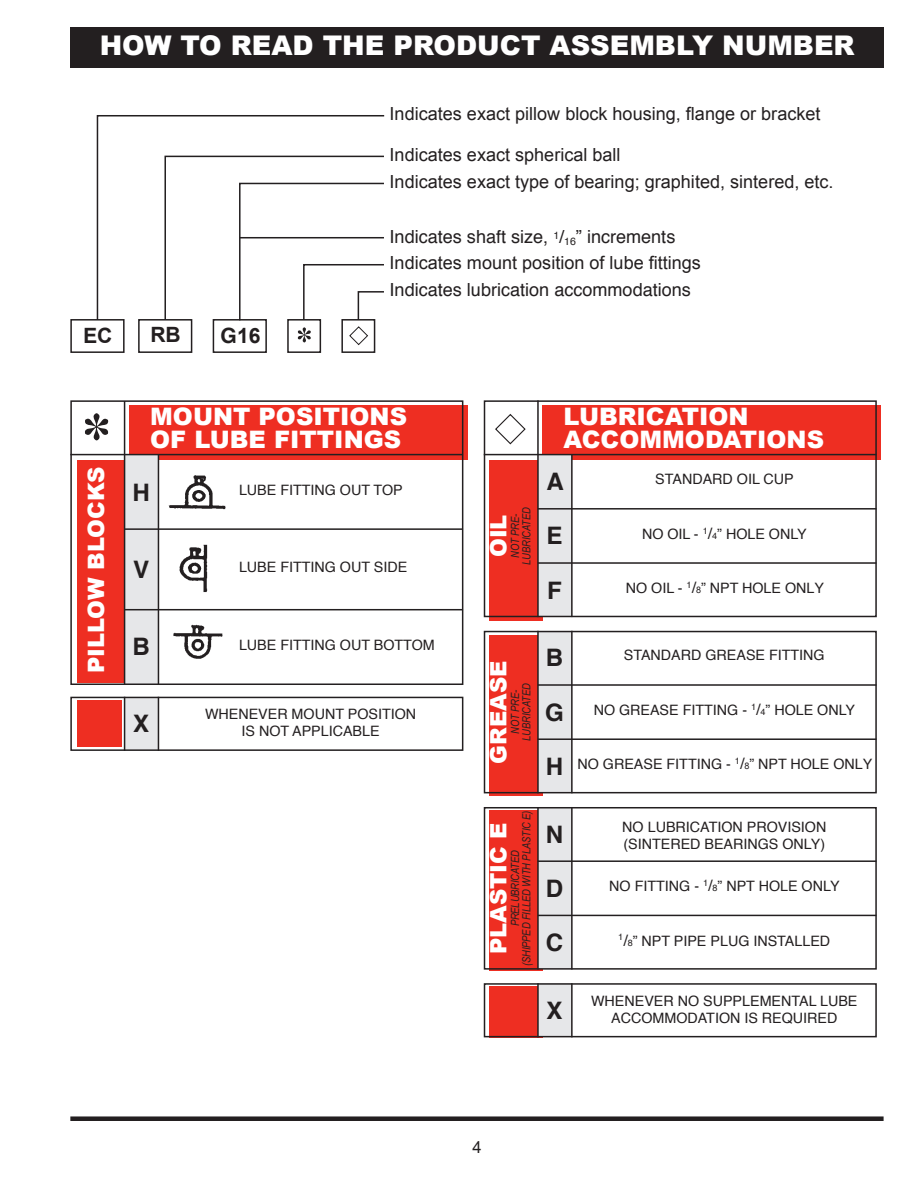
<style>
.page{position:relative;width:918px;height:1188px;background:#fff}
.page>*{position:absolute;margin:0;border:0;box-sizing:border-box;transform-origin:0 0}
.t1{font:900 27.15px "Arial";color:#fff}
.t2{font:900 24.15px/22.6px "Arial";color:#fff}
.t3{font:700 24.15px "Helvetica";color:#231f20}
.t4{font:900 22.65px "Arial";color:#fff}
.t5{font:700 21.15px "Arial";color:#231f20}
.t6{font:700 21.15px "Helvetica";color:#231f20}
.t7{font:18px/27.2px "Arial";color:#231f20}
.t8{font:18px "Helvetica";color:#231f20}
.t9{font:16.5px "Arial";color:#231f20}
.t10{font:14.25px/17.1px "Helvetica";color:#231f20;text-align:center}
.t11{font:italic 11.25px/11.2px "Arial Narrow";letter-spacing:-.005em;color:#231f20;text-align:center}
.s1{font-family:"Arial"}
.s2{font-family:"Helvetica"}
.s3{font-size:15.75px}
.s4{font-size:9px}
.s5{font-family:"Arial";font-size:9px}
</style>
<div class="page">
<div style="left:77px;top:460px;width:52px;height:222px;background:#ee2e22"></div>
<div style="left:129px;top:405px;width:339px;height:55px;background:#ee2e22"></div>
<div style="left:543px;top:405px;width:338px;height:55px;background:#ee2e22"></div>
<div style="left:489px;top:460px;width:54px;height:161px;background:#ee2e22"></div>
<div style="left:489px;top:636px;width:54px;height:160px;background:#ee2e22"></div>
<div style="left:489px;top:810px;width:54px;height:161px;background:#ee2e22"></div>
<div style="left:489px;top:987px;width:54px;height:51px;background:#ee2e22"></div>
<div style="left:70px;top:28px;width:814px;height:40px;background:#231f20"></div>
<div style="left:70px;top:319px;width:55px;height:34px;border:2px solid #231f20"></div>
<div style="left:138px;top:319px;width:54px;height:34px;border:2px solid #231f20"></div>
<div style="left:213px;top:319px;width:54px;height:34px;border:2px solid #231f20"></div>
<div style="left:287px;top:319px;width:34px;height:34px;border:2px solid #231f20"></div>
<div style="left:341px;top:319px;width:34px;height:34px;border:2px solid #231f20"></div>
<svg style="left:96px;top:115px;width:289px;height:207px"></svg>
<div style="left:538px;top:984px;width:34px;height:53px;background:#e6e7e9"></div>
<div style="left:538px;top:807px;width:34px;height:162px;background:#e6e7e9"></div>
<div style="left:538px;top:631px;width:34px;height:162px;background:#e6e7e9"></div>
<div style="left:538px;top:454px;width:34px;height:162px;background:#e6e7e9"></div>
<div style="left:125px;top:697px;width:34px;height:53px;background:#e6e7e9"></div>
<div style="left:125px;top:454px;width:34px;height:230px;background:#e6e7e9"></div>
<div style="left:70px;top:400px;width:393px;height:285px;border:2px solid #231f20"></div>
<div style="left:70px;top:697px;width:393px;height:54px;border:2px solid #231f20"></div>
<div style="left:484px;top:400px;width:393px;height:217px;border:2px solid #231f20"></div>
<div style="left:484px;top:631px;width:393px;height:162px;border:2px solid #231f20"></div>
<div style="left:484px;top:807px;width:393px;height:163px;border:2px solid #231f20"></div>
<div style="left:484px;top:983px;width:393px;height:54px;border:2px solid #231f20"></div>
<hr style="left:70px;top:454px;width:393px;height:1px;background:#231f20">
<hr style="left:484px;top:454px;width:392px;height:1px;background:#231f20">
<hr style="left:124px;top:401px;width:1px;height:283px;background:#231f20">
<hr style="left:537px;top:400px;width:2px;height:217px;background:#231f20">
<hr style="left:537px;top:631px;width:2px;height:162px;background:#231f20">
<hr style="left:537px;top:807px;width:2px;height:163px;background:#231f20">
<hr style="left:537px;top:983px;width:2px;height:54px;background:#231f20">
<hr style="left:124px;top:697px;width:1px;height:54px;background:#231f20">
<hr style="left:124px;top:528px;width:339px;height:2px;background:#231f20">
<hr style="left:124px;top:609px;width:339px;height:1px;background:#231f20">
<hr style="left:538px;top:508px;width:338px;height:2px;background:#231f20">
<hr style="left:538px;top:562px;width:338px;height:2px;background:#231f20">
<hr style="left:538px;top:684px;width:338px;height:2px;background:#231f20">
<hr style="left:538px;top:738px;width:338px;height:2px;background:#231f20">
<hr style="left:538px;top:860px;width:338px;height:2px;background:#231f20">
<hr style="left:538px;top:915px;width:338px;height:1px;background:#231f20">
<hr style="left:158px;top:455px;width:1px;height:229px;background:#231f20">
<hr style="left:571px;top:454px;width:2px;height:163px;background:#231f20">
<hr style="left:571px;top:631px;width:2px;height:162px;background:#231f20">
<hr style="left:571px;top:807px;width:2px;height:163px;background:#231f20">
<hr style="left:571px;top:983px;width:2px;height:54px;background:#231f20">
<hr style="left:158px;top:697px;width:1px;height:54px;background:#231f20">
<svg style="left:85px;top:413px;width:23px;height:27px"></svg>
<svg style="left:164px;top:155px;width:221px;height:191px"></svg>
<svg style="left:495px;top:413px;width:31px;height:32px"></svg>
<div style="left:70px;top:1116px;width:814px;height:5px;background:#231f20"></div>
<img style="left:152px;top:469px;width:300px;height:216px">
<div style="left:77px;top:700px;width:44px;height:46px;background:#ee2e22"></div>
<h1 class="t1" style="left:100px;top:26px;width:756px">HOW TO READ THE PRODUCT ASSEMBLY NUMBER</h1>
<h3 class="t6" style="left:83px;top:319px;width:31px">E<span class="s1">C</span></h3>
<h3 class="t5" style="left:150px;top:320px;width:32px">RB</h3>
<h3 class="t5" style="left:221px;top:321px;width:41px"><span class="s2">G</span>16</h3>
<p class="t7" style="left:390px;top:100px;width:432px">Indicates exact pillow block housing, flange or bracket</p>
<p class="t7" style="left:390px;top:141px;width:446px">Indicates exact spherical ball<br>Indicates exact type of bearing; graphited, sintered, etc.</p>
<p class="t8" style="left:390px;top:223px;width:287px">Indicates shaft size, <sup>1</sup>/<sub>16</sub>” increments</p>
<p class="t7" style="left:390px;top:249px;width:313px">Indicates mount position of lube fittings</p>
<p class="t8" style="left:390px;top:276px;width:303px">Indicates lubrication accommodations</p>
<h3 class="t4" style="left:80px;top:673px;width:209px;rotate:-90deg">PILLOW BLOCKS</h3>
<h2 class="t2" style="left:150px;top:404px;width:258px">MOUNT POSITIONS<br>OF LUBE FITTINGS</h2>
<h2 class="t2" style="left:564px;top:404px;width:262px">LUBRICATION<br>ACCOMMODATIONS</h2>
<p class="t10" style="left:239px;top:482px;width:165px">LUBE FITTING OUT TOP</p>
<h2 class="t3" style="left:546px;top:462px;width:19px">A</h2>
<h2 class="t3" style="left:547px;top:516px;width:18px">E</h2>
<h2 class="t3" style="left:547px;top:571px;width:16px">F</h2>
<p class="t10" style="left:655px;top:471px;width:140px">STANDARD OIL CUP</p>
<h2 class="t3" style="left:133px;top:473px;width:19px">H</h2>
<h3 class="t4" style="left:482px;top:557px;width:44px;rotate:-90deg">OIL</h3>
<p class="t11" style="left:509px;top:565px;width:59px;rotate:-90deg">NOT PRE-<br>LUBRICATED</p>
<p class="t10" style="left:642px;top:526px;width:166px">NO OIL - <sup>1</sup><span class="s3">/</span><span class="s4">4</span>” HOLE ONLY</p>
<h2 class="t3" style="left:133px;top:550px;width:18px">V</h2>
<p class="t10" style="left:239px;top:559px;width:170px">LUBE FITTING OUT SIDE</p>
<p class="t10" style="left:626px;top:580px;width:200px">NO OIL - <sup>1</sup><span class="s3">/</span><span class="s5">8</span>” NPT HOLE ONLY</p>
<h2 class="t3" style="left:133px;top:627px;width:19px">B</h2>
<h2 class="t3" style="left:133px;top:705px;width:18px">X</h2>
<p class="t10" style="left:239px;top:637px;width:197px">LUBE FITTING OUT BOTTOM</p>
<p class="t10" style="left:205px;top:706px;width:213px">WHENEVER MOUNT POSITION<br>IS NOT APPLICABLE</p>
<h3 class="t4" style="left:482px;top:764px;width:104px;rotate:-90deg">GREASE</h3>
<p class="t11" style="left:509px;top:741px;width:59px;rotate:-90deg">NOT PRE-<br>LUBRICATED</p>
<h2 class="t3" style="left:546px;top:638px;width:19px">B</h2>
<h2 class="t3" style="left:545px;top:693px;width:20px">G</h2>
<h2 class="t3" style="left:546px;top:747px;width:19px">H</h2>
<p class="t11" style="left:509px;top:966px;width:158px;rotate:-90deg">PRELUBRICATED<br>(SHIPPED FILLED WITH PLASTIC E)</p>
<h3 class="t4" style="left:482px;top:954px;width:133px;rotate:-90deg">PLASTIC E</h3>
<h2 class="t3" style="left:546px;top:815px;width:19px">N</h2>
<h2 class="t3" style="left:546px;top:869px;width:19px">D</h2>
<h2 class="t3" style="left:546px;top:923px;width:19px">C</h2>
<h2 class="t3" style="left:547px;top:991px;width:18px">X</h2>
<p class="t10" style="left:624px;top:647px;width:202px">STANDARD GREASE FITTING</p>
<p class="t10" style="left:594px;top:702px;width:263px">NO GREASE FITTING - <sup>1</sup><span class="s3">/</span><span class="s4">4</span>” HOLE ONLY</p>
<p class="t10" style="left:578px;top:756px;width:296px">NO GREASE FITTING - <sup>1</sup><span class="s3">/</span><span class="s5">8</span>” NPT HOLE ONLY</p>
<p class="t10" style="left:622px;top:818px;width:206px;text-align:left">NO LUBRICATION PROVISION (SINTERED BEARINGS ONLY)</p>
<p class="t10" style="left:609px;top:878px;width:232px">NO FITTING - <sup>1</sup><span class="s3">/</span><span class="s4">8</span>” NPT HOLE ONLY</p>
<p class="t10" style="left:618px;top:932px;width:213px"><sup>1</sup><span class="s3">/</span><span class="s4">8</span>” NPT PIPE PLUG INSTALLED</p>
<p class="t10" style="left:591px;top:993px;width:268px">WHENEVER NO SUPPLEMENTAL LUBE<br>ACCOMMODATION IS REQUIRED</p>
<p class="t9" style="left:472px;top:1136px;width:11px">4</p>
</div>
